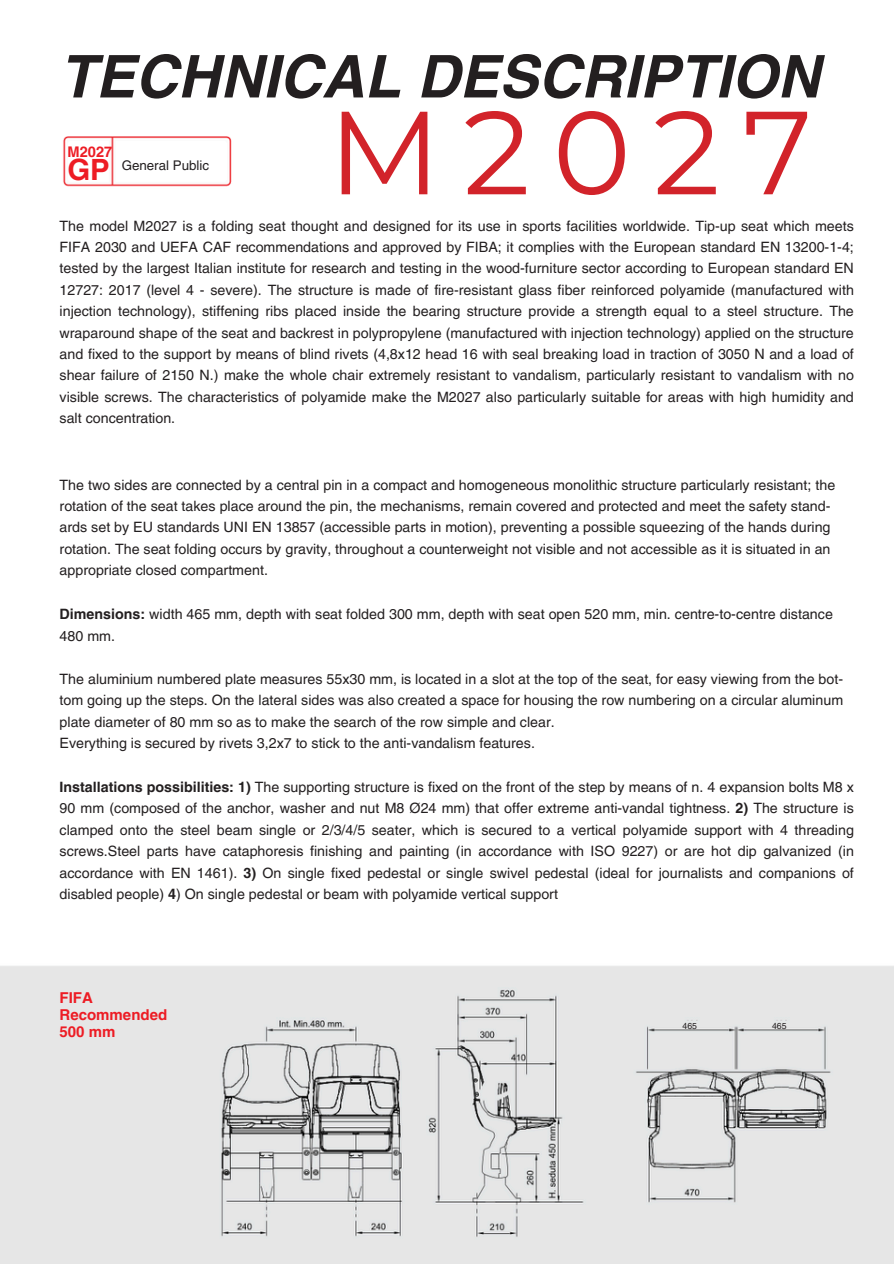
<style>
.page{position:relative;width:894px;height:1264px;background:#fff}
.page>*{position:absolute;margin:0;border:0;box-sizing:border-box;transform-origin:0 0}
.t1{font:117.9px "Montserrat";letter-spacing:.19em;color:#d2232a}
.t2{font:italic 700 58.95px "Helvetica LT Pro";color:#231f20}
.t3{font:700 29.25px "Helvetica LT Pro";color:#ed1c24}
.t4{font:700 15px/17px "Helvetica LT Pro";color:#ed1c24}
.t5{font:700 14.7px "Helvetica LT Pro";color:#ed1c24}
.t6{font:14.25px/21.5px "Helvetica LT Pro";color:#231f20}
.t7{font:13.35px "Helvetica LT Pro";color:#231f20}
.t8{font:8.7px "Helvetica LT Pro";color:#231f20}
.s1{font-weight:700}
</style>
<div class="page">
<img style="left:0;top:137px;width:893px;height:1126px">
<p class="t2" style="left:60px;top:55px;width:761px">TECHNICAL DESCRIPTION</p>
<h1 class="t5" style="left:67px;top:146px;width:46px">M2027</h1>
<h1 class="t3" style="left:67px;top:158px;width:44px">GP</h1>
<h3 class="t7" style="left:122px;top:160px;width:89px">General Public</h3>
<h2 class="t1" style="left:328px;top:80px;width:485px">M2027</h2>
<h5 class="t6" style="left:60px;top:216px;width:795px;text-align:justify">The model M2027 is a folding seat thought and designed for its use in sports facilities worldwide. Tip-up seat which meets FIFA 2030 and UEFA CAF recommendations and approved by FIBA; it complies with the European standard EN 13200-1-4; tested by the largest Italian institute for research and testing in the wood-furniture sector according to European standard EN 12727: 2017 (level 4 - severe). The structure is made of fire-resistant glass fiber reinforced polyamide (manufactured with injection technology), stiffening ribs placed inside the bearing structure provide a strength equal to a steel structure. The wraparound shape of the seat and backrest in polypropylene (manufactured with injection technology) applied on the structure and fixed to the support by means of blind rivets (4,8x12 head 16 with seal breaking load in traction of 3050 N and a load of shear failure of 2150 N.) make the whole chair extremely resistant to vandalism, particularly resistant to vandalism with no visible screws. The characteristics of polyamide make the M2027 also particularly suitable for areas with high humidity and salt concentration.</h5>
<h5 class="t6" style="left:60px;top:475px;width:777px">The two sides are connected by a central pin in a compact and homogeneous monolithic structure particularly resistant; the rotation of the seat takes place around the pin, the mechanisms, remain covered and protected and meet the safety stand&shy;ards set by EU standards UNI EN 13857 (accessible parts in motion), preventing a possible squeezing of the hands during rotation. The seat folding occurs by gravity, throughout a counterweight not visible and not accessible as it is situated in an appropriate closed compartment.</h5>
<h5 class="t6" style="left:60px;top:605px;width:774px"><span class="s1">Dimensions:</span> width 465 mm, depth with seat folded 300 mm, depth with seat open 520 mm, min. centre-to-centre distance<br>480 mm.</h5>
<h5 class="t6" style="left:60px;top:669px;width:784px">The aluminium numbered plate measures 55x30 mm, is located in a slot at the top of the seat, for easy viewing from the bot&shy;tom going up the steps. On the lateral sides was also created a space for housing the row numbering on a circular aluminum plate diameter of 80 mm so as to make the search of the row simple and clear.<br>Everything is secured by rivets 3,2x7 to stick to the anti-vandalism features.</h5>
<h5 class="t6" style="left:60px;top:777px;width:795px;text-align:justify"><span class="s1">Installations possibilities: 1)</span> The supporting structure is fixed on the front of the step by means of n. 4 expansion bolts M8 x 90 mm (composed of the anchor, washer and nut M8 Ø24 mm) that offer extreme anti-vandal tightness. <span class="s1">2)</span> The structure is clamped onto the steel beam single or 2/3/4/5 seater, which is secured to a vertical polyamide support with 4 threading screws.Steel parts have cataphoresis finishing and painting (in accordance with ISO 9227) or are hot dip galvanized (in accordance with EN 1461). <span class="s1">3)</span> On single fixed pedestal or single swivel pedestal (ideal for journalists and companions of disabled people) <span class="s1">4</span>) On single pedestal or beam with polyamide vertical support</h5>
<h6 class="t4" style="left:60px;top:990px;width:109px">FIFA<br>Recommended<br>500 mm</h6>
<h4 class="t8" style="left:682px;top:1022px;width:16px">465</h4>
<p class="t8" style="left:771px;top:1022px;width:16px">465</p>
</div>
